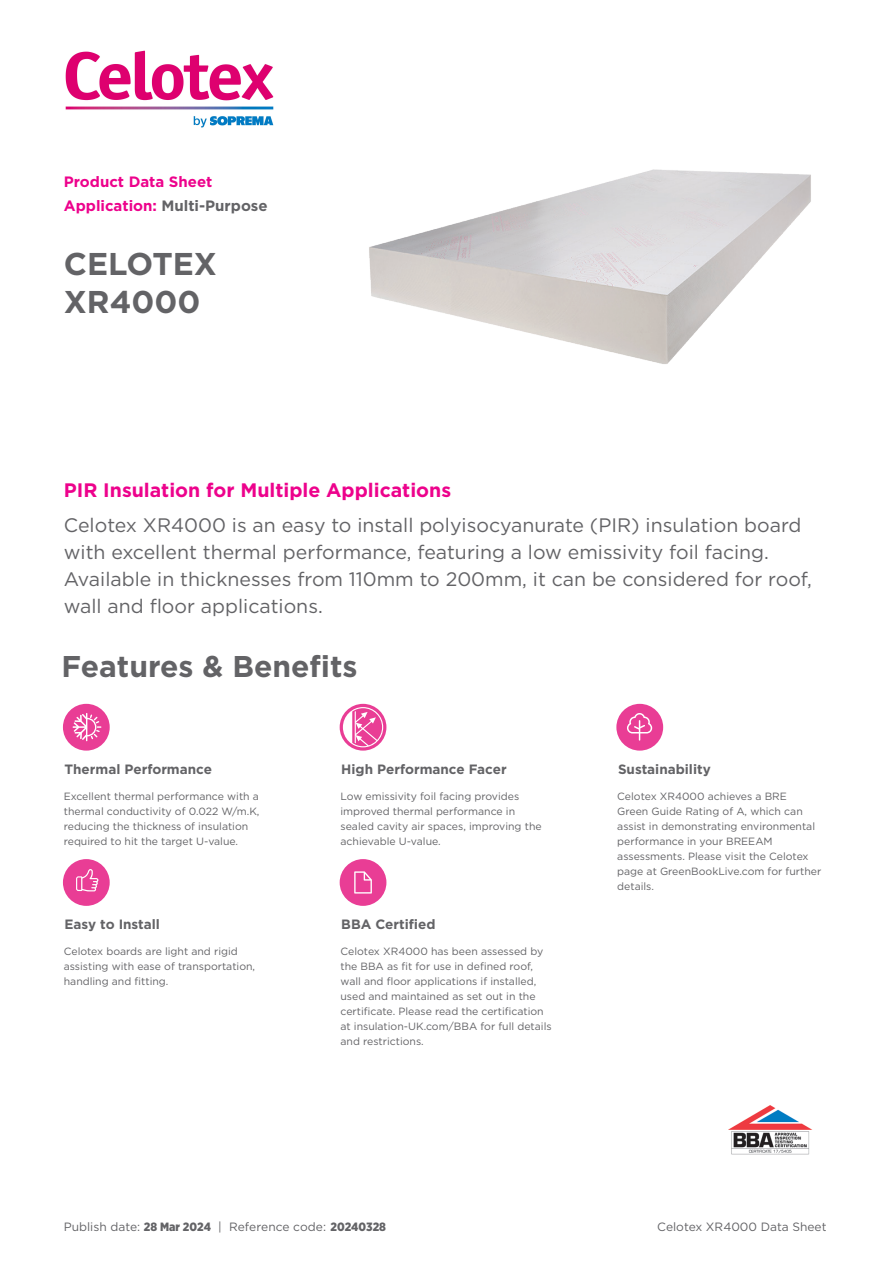
<style>
.page{position:relative;width:893px;height:1263px;background:#fff}
.page>*{position:absolute;margin:0;border:0;box-sizing:border-box;transform-origin:0 0}
.A-Product_Name{font:700 31.5px/37.8px "Gotham";color:#636366}
.F_B{font:700 30px "Gotham";color:#636366}
.Short_Description_Va{font:19.5px/27px "Gotham";color:#636366}
.Short_Description_He{font:700 19.5px "Gotham";color:#ed028c}
.IUK-Lead_Application{font:700 15px "Gotham";color:#636366}
.t1{font:700 15px "Gotham";color:#ed028c}
.level_3_header{font:700 13.5px "Gotham";color:#636366}
.level_1_header{font:700 13.5px "Gotham";color:#636366}
.level_5_header{font:700 13.5px "Gotham";color:#636366}
.level_2_header{font:700 13.5px "Gotham";color:#636366}
.level_4_header{font:700 13.5px "Gotham";color:#636366}
.Reference_code{font:12px "Gotham";color:#636366}
.Footer_Product_NAme{font:12px "Gotham";color:#636366}
.level_4_text{font:10.5px/15px "Gotham";color:#636366}
.level_5_text{font:10.5px/15px "Gotham";color:#636366}
.level_1_text{font:10.5px/15px "Gotham";color:#636366}
.level_3_text{font:10.5px/15px "Gotham";color:#636366}
.level_2_text{font:10.5px/15px "Gotham";color:#636366}
.s1{color:#ed028c}
.s2{font-family:"Gotham Narrow";font-weight:900}
</style>
<div class="page">
<div style="left:63px;top:704px;width:47px;height:47px;background:#e93d95;border-radius:50%"></div>
<svg style="left:73px;top:713px;width:28px;height:28px"></svg>
<div style="left:63px;top:859px;width:47px;height:47px;background:#e93d95;border-radius:50%"></div>
<svg style="left:76px;top:869px;width:22px;height:22px"></svg>
<svg style="left:340px;top:704px;width:46px;height:47px"></svg>
<svg style="left:343px;top:707px;width:40px;height:40px"></svg>
<div style="left:340px;top:859px;width:46px;height:47px;background:#e93d95;border-radius:50%"></div>
<svg style="left:354px;top:871px;width:18px;height:22px"></svg>
<div style="left:616px;top:704px;width:47px;height:47px;background:#e93d95;border-radius:50%"></div>
<svg style="left:627px;top:713px;width:25px;height:28px"></svg>
<img style="left:729px;top:1105px;width:84px;height:50px">
<img style="left:369px;top:169px;width:442px;height:195px">
<img style="left:65px;top:50px;width:209px;height:78px">
<p class="t1" style="left:64px;top:171px;width:150px">Product Data Sheet</p>
<p class="IUK-Lead_Application" style="left:64px;top:195px;width:205px"><span class="s1">Application:</span> Multi-Purpose</p>
<p class="A-Product_Name" style="left:64px;top:245px;width:154px">CELOTEX<br>XR4000</p>
<p class="Short_Description_He" style="left:64px;top:477px;width:389px">PIR Insulation for Multiple Applications</p>
<p class="Short_Description_Va" style="left:64px;top:511px;width:750px">Celotex XR4000 is an easy to install polyisocyanurate (PIR) insulation board with excellent thermal performance, featuring a low emissivity foil facing.<br>Available in thicknesses from 110mm to 200mm, it can be considered for roof, wall and floor applications.</p>
<p class="F_B" style="left:62px;top:646px;width:297px">Features &amp; Benefits</p>
<p class="level_1_header" style="left:65px;top:760px;width:149px">Thermal Performance</p>
<p class="level_1_text" style="left:64px;top:788px;width:197px">Excellent thermal performance with a thermal conductivity of 0.022 W/m.K, reducing the thickness of insulation required to hit the target U-value.</p>
<p class="level_2_header" style="left:65px;top:916px;width:97px">Easy to Install</p>
<p class="level_2_text" style="left:64px;top:943px;width:193px">Celotex boards are light and rigid assisting with ease of transportation, handling and fitting.</p>
<p class="level_3_header" style="left:341px;top:760px;width:167px">High Performance Facer</p>
<p class="level_3_text" style="left:340px;top:788px;width:203px">Low emissivity foil facing provides improved thermal performance in sealed cavity air spaces, improving the achievable U-value.</p>
<p class="level_4_header" style="left:341px;top:916px;width:96px">BBA Certified</p>
<p class="level_4_text" style="left:340px;top:943px;width:213px">Celotex XR4000 has been assessed by the BBA as fit for use in defined roof, wall and floor applications if installed, used and maintained as set out in the certificate. Please read the certification at insulation-UK.com/BBA for full details and restrictions.</p>
<p class="level_5_header" style="left:618px;top:760px;width:94px">Sustainability</p>
<p class="level_5_text" style="left:617px;top:788px;width:206px">Celotex XR4000 achieves a BRE<br>Green Guide Rating of A, which can assist in demonstrating environmental performance in your BREEAM assessments. Please visit the Celotex page at GreenBookLive.com for further details.</p>
<p class="Reference_code" style="left:64px;top:1219px;width:324px">Publish date: <span class="s2">28 Mar 2024</span> | Reference code: <span class="s2">20240328</span></p>
<p class="Footer_Product_NAme" style="left:657px;top:1219px;width:171px">Celotex XR4000 Data Sheet</p>
</div>
